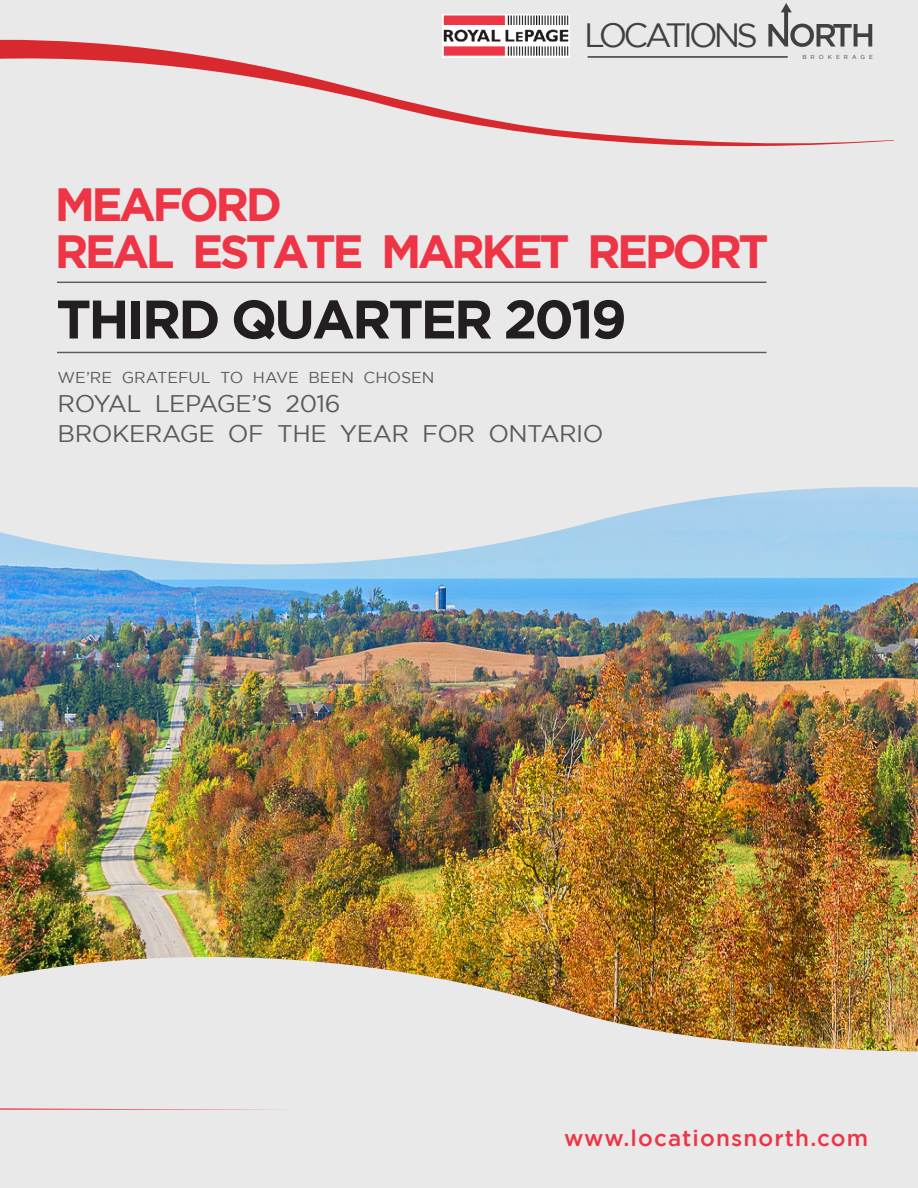
<style>
.page{position:relative;width:918px;height:1188px;background:#fff}
.page>*{position:absolute;margin:0;border:0;box-sizing:border-box;transform-origin:0 0}
.t1{font:700 54.15px "Gotham";letter-spacing:-.055em;color:#231f20}
.t2{font:700 46.5px "Gotham";letter-spacing:-.075em;color:#ed3545}
.t3{font:33.6px "Gotham";letter-spacing:-.115em;color:#414141}
.t4{font:24px/30px "Gotham";letter-spacing:-.02em;color:#595a5c}
.t5{font:500 22.5px "Gotham";letter-spacing:.05em;color:#ed3545}
.t6{font:15.75px "Gotham";color:#595a5c}
.t7{font:5.85px "Gotham";letter-spacing:.7em;color:#414141}
</style>
<div class="page">
<img style="left:0;top:586px;width:918px;height:353px">
<svg style="left:0;top:481px;width:918px;height:105px;background:#c1daec"></svg>
<div style="left:0;top:0;width:918px;height:481px;background:#eae9ea"></div>
<div style="left:0;top:1091px;width:918px;height:97px;background:#eae9ea"></div>
<img style="left:0;top:939px;width:918px;height:171px">
<hr style="left:57px;top:352px;width:709px;height:1px;background:#595a5c">
<hr style="left:57px;top:282px;width:709px;height:1px;background:#595a5c">
<img style="left:443px;top:15px;width:126px;height:22px">
<svg style="left:768px;top:3px;width:104px;height:34px"></svg>
<svg style="left:0;top:37px;width:894px;height:110px"></svg>
<p class="t3" style="left:584px;top:17px;width:175px">LOCATIONS</p>
<p class="t7" style="left:802px;top:53px;width:72px">BROKERAGE</p>
<p class="t2" style="left:55px;top:178px;width:229px">MEAFORD</p>
<p class="t2" style="left:55px;top:225px;width:715px">REAL ESTATE MARKET REPORT</p>
<p class="t1" style="left:56px;top:288px;width:572px">THIRD QUARTER 2019</p>
<p class="t6" style="left:58px;top:368px;width:379px">WE’RE GRATEFUL TO HAVE BEEN CHOSEN</p>
<p class="t4" style="left:58px;top:388px;width:547px">ROYAL LEPAGE’S 2016<br>BROKERAGE OF THE YEAR FOR ONTARIO</p>
<p class="t5" style="left:564px;top:1125px;width:306px">www.locationsnorth.com</p>
</div>
